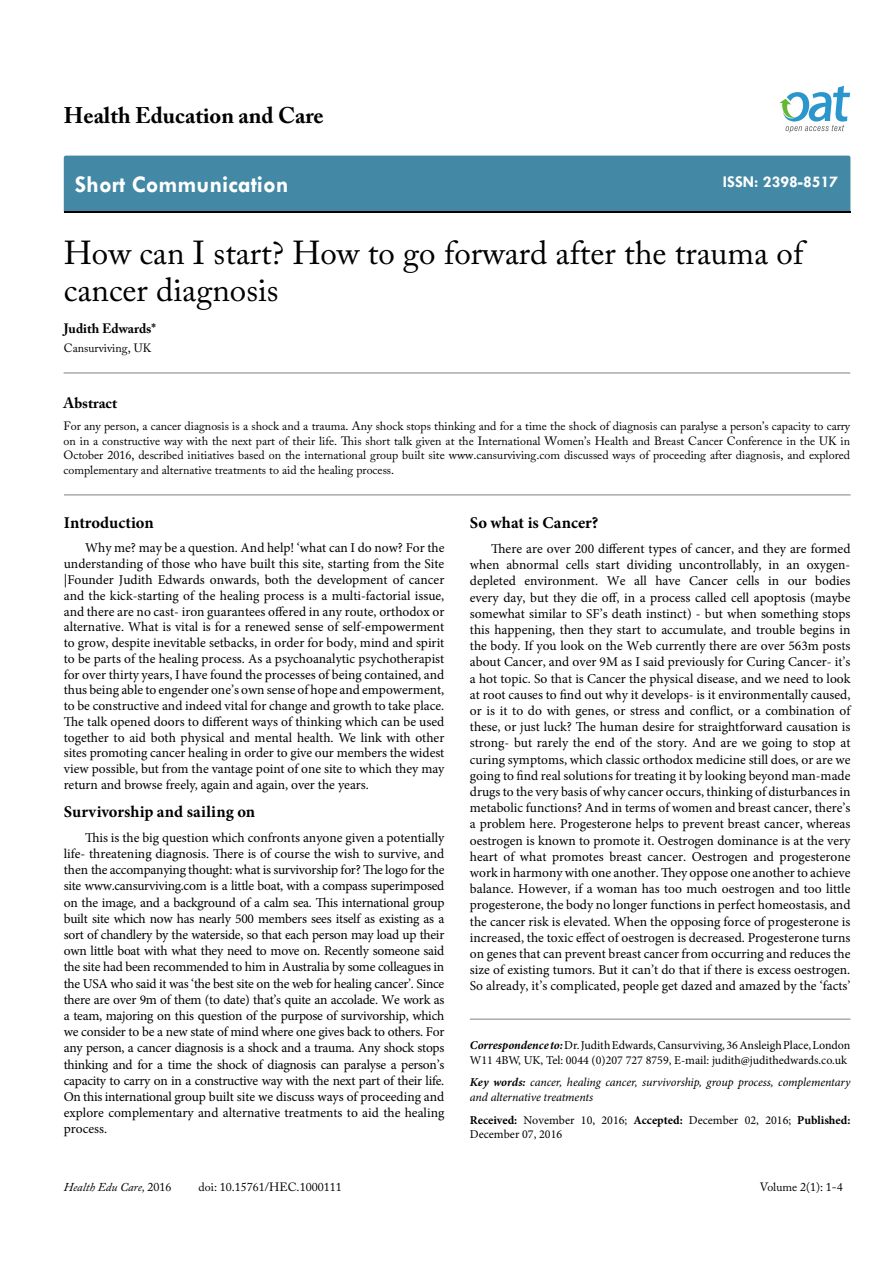
<style>
.page{position:relative;width:893px;height:1263px;background:#fff}
.page>*{position:absolute;margin:0;border:0;box-sizing:border-box;transform-origin:0 0}
.t1{font:33px/37.5px "Adobe Caslon Pro";color:#000}
.t2{font:700 24px "Tw Cen";color:#fff}
.t3{font:700 22.5px "Adobe Caslon Pro";color:#000}
.t4{font:700 16.5px "Minion Pro";color:#000}
.t5{font:700 16.5px "Tw Cen";color:#fff}
.t6{font:700 15px "Adobe Caslon Pro";color:#000}
.t7{font:13.5px/16.2px "Minion Pro";color:#000;text-align:justify}
.t8{font:700 13.5px "Adobe Caslon Pro";color:#000}
.t9{font:12px/14.4px "Adobe Caslon Pro";color:#000;text-align:justify}
.t10{font:12px/14.4px "Minion Pro";color:#000}
.t11{font:italic 12px/14.4px "Minion Pro";letter-spacing:-.01em;color:#000}
.t12{font:italic 12px "Adobe Caslon Pro";color:#000}
.s1{font-style:normal}
.s2{font-weight:700;font-style:italic}
.s3{font-weight:700}
</style>
<div class="page">
<div style="left:64px;top:156px;width:786px;height:56px;background:#4389a5"></div>
<svg style="left:779px;top:86px;width:71px;height:47px"></svg>
<hr style="left:64px;top:373px;width:786px;height:1px;background:#808285">
<hr style="left:64px;top:495px;width:787px;height:1px;background:#808285">
<hr style="left:470px;top:1019px;width:380px;height:1px;background:#808285">
<h3 class="t3" style="left:64px;top:102px;width:261px">Health Education and Care</h3>
<h2 class="t2" style="left:75px;top:170px;width:215px">Short Communication</h2>
<p class="t5" style="left:723px;top:172px;width:117px">ISSN: 2398-8517</p>
<h1 class="t1" style="left:64px;top:233px;width:741px">How can I start? How to go forward after the trauma of cancer diagnosis</h1>
<p class="t8" style="left:64px;top:320px;width:94px">Judith Edwards*</p>
<p class="t9" style="left:64px;top:340px;width:89px">Cansurviving, UK</p>
<p class="t6" style="left:64px;top:394px;width:55px">Abstract</p>
<p class="t9" style="left:64px;top:419px;width:788px">For any person, a cancer diagnosis is a shock and a trauma. Any shock stops thinking and for a time the shock of diagnosis can paralyse a person’s capacity to carry on in a constructive way with the next part of their life. This short talk given at the International Women’s Health and Breast Cancer Conference in the UK in October 2016, described initiatives based on the international group built site www.cansurviving.com discussed ways of proceeding after diagnosis, and explored complementary and alternative treatments to aid the healing process.</p>
<p class="t4" style="left:64px;top:511px;width:92px">Introduction</p>
<p class="t7" style="left:64px;top:540px;width:382px;line-height:15.8px;text-indent:21px">Why me? may be a question. And help! ‘what can I do now? For the understanding of those who have built this site, starting from the Site |Founder Judith Edwards onwards, both the development of cancer and the kick-starting of the healing process is a multi-factorial issue, and there are no cast- iron guarantees offered in any route, orthodox or alternative. What is vital is for a renewed sense of self-empowerment to grow, despite inevitable setbacks, in order for body, mind and spirit to be parts of the healing process. As a psychoanalytic psychotherapist for over thirty years, I have found the processes of being contained, and thus being able to engender one’s own sense of hope and empowerment, to be constructive and indeed vital for change and growth to take place.<br>The talk opened doors to different ways of thinking which can be used together to aid both physical and mental health. We link with other sites promoting cancer healing in order to give our members the widest view possible, but from the vantage point of one site to which they may return and browse freely, again and again, over the years.</p>
<p class="t4" style="left:64px;top:800px;width:193px">Survivorship and sailing on</p>
<p class="t7" style="left:64px;top:829px;width:382px;text-indent:21px">This is the big question which confronts anyone given a potentially life- threatening diagnosis. There is of course the wish to survive, and then the accompanying thought: what is survivorship for? The logo for the site www.cansurviving.com is a little boat, with a compass superimposed on the image, and a background of a calm sea. This international group built site which now has nearly 500 members sees itself as existing as a sort of chandlery by the waterside, so that each person may load up their own little boat with what they need to move on. Recently someone said the site had been recommended to him in Australia by some colleagues in the USA who said it was ‘the best site on the web for healing cancer’. Since there are over 9m of them (to date) that’s quite an accolade. We work as a team, majoring on this question of the purpose of survivorship, which we consider to be a new state of mind where one gives back to others. For any person, a cancer diagnosis is a shock and a trauma. Any shock stops thinking and for a time the shock of diagnosis can paralyse a person’s capacity to carry on in a constructive way with the next part of their life.<br>On this international group built site we discuss ways of proceeding and explore complementary and alternative treatments to aid the healing process.</p>
<p class="t12" style="left:64px;top:1180px;width:109px">Health Edu Care, <span class="s1">2016</span></p>
<p class="t9" style="left:199px;top:1180px;width:145px">doi: 10.15761/HEC.1000111</p>
<p class="t4" style="left:470px;top:511px;width:130px">So what is Cancer?</p>
<p class="t7" style="left:470px;top:541px;width:382px;text-indent:21px">There are over 200 different types of cancer, and they are formed when abnormal cells start dividing uncontrollably, in an oxygen&shy;depleted environment. We all have Cancer cells in our bodies every day, but they die off, in a process called cell apoptosis (maybe somewhat similar to SF’s death instinct) - but when something stops this happening, then they start to accumulate, and trouble begins in the body. If you look on the Web currently there are over 563m posts about Cancer, and over 9M as I said previously for Curing Cancer- it’s a hot topic. So that is Cancer the physical disease, and we need to look at root causes to find out why it develops- is it environmentally caused, or is it to do with genes, or stress and conflict, or a combination of these, or just luck? The human desire for straightforward causation is strong- but rarely the end of the story. And are we going to stop at curing symptoms, which classic orthodox medicine still does, or are we going to find real solutions for treating it by looking beyond man-made drugs to the very basis of why cancer occurs, thinking of disturbances in metabolic functions? And in terms of women and breast cancer, there’s a problem here. Progesterone helps to prevent breast cancer, whereas oestrogen is known to promote it. Oestrogen dominance is at the very heart of what promotes breast cancer. Oestrogen and progesterone work in harmony with one another. They oppose one another to achieve balance. However, if a woman has too much oestrogen and too little progesterone, the body no longer functions in perfect homeostasis, and the cancer risk is elevated. When the opposing force of progesterone is increased, the toxic effect of oestrogen is decreased. Progesterone turns on genes that can prevent breast cancer from occurring and reduces the size of existing tumors. But it can’t do that if there is excess oestrogen.<br>So already, it’s complicated, people get dazed and amazed by the ‘facts’</p>
<p class="t10" style="left:470px;top:1038px;width:382px"><span class="s2">Correspondence to:</span>Dr. Judith Edwards, Cansurviving, 36 Ansleigh Place, London<br>W11 4BW, UK, Tel: 0044 (0)207 727 8759, E-mail: judith@judithedwards.co.uk</p>
<p class="t11" style="left:470px;top:1075px;width:382px"><span class="s3">Key words:</span> cancer, healing cancer, survivorship, group process, complementary and alternative treatments</p>
<p class="t10" style="left:470px;top:1113px;width:382px"><span class="s3">Received:</span> November 10, 2016; <span class="s3">Accepted:</span> December 02, 2016; <span class="s3">Published:<br></span>December 07, 2016</p>
<p class="t9" style="left:760px;top:1180px;width:84px">Volume 2(1): 1-4</p>
</div>
